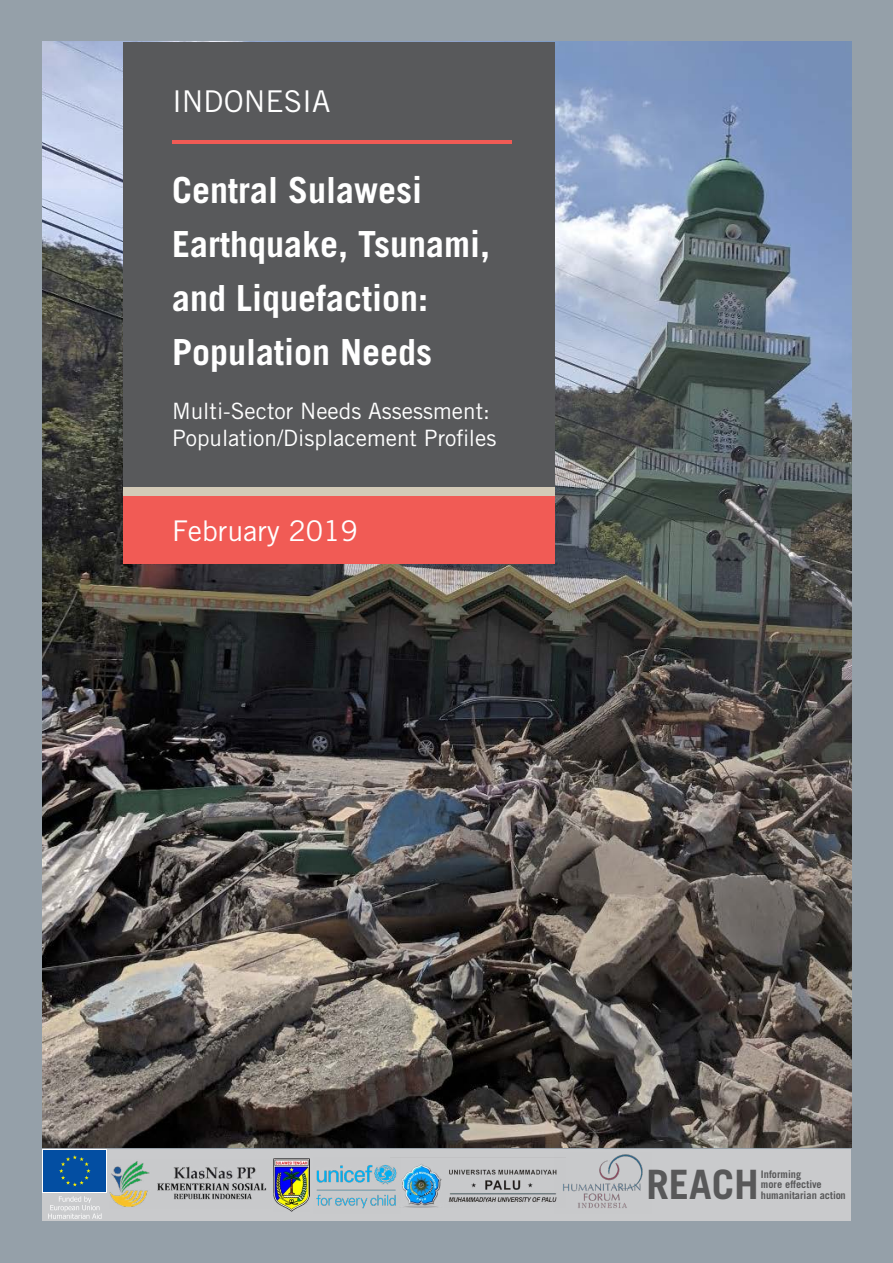
<style>
.page{position:relative;width:893px;height:1263px;background:#95a0a9}
.page>*{position:absolute;margin:0;border:0;box-sizing:border-box;transform-origin:0 0}
.t1{font:700 40.5px "Trade Gothic LT Std";color:#585859}
.t2{font:700 36px/54px "Trade Gothic LT Std";color:#fff}
.t3{font:30px "Trade Gothic LT Std";color:#fff}
.t4{font:28.5px "Trade Gothic LT Std";color:#fff}
.t5{font:22.5px/27px "Trade Gothic LT Std";color:#fff}
.t6{font:700 10.35px/10.4px "Trade Gothic LT Std";color:#585859}
</style>
<div class="page">
<div style="left:43px;top:1149px;width:808px;height:71px;background:#c9cacc"></div>
<img style="left:42px;top:42px;width:809px;height:1105px">
<div style="left:124px;top:42px;width:431px;height:445px;background:#58595b"></div>
<div style="left:124px;top:487px;width:431px;height:9px;background:#d3cab7"></div>
<div style="left:124px;top:496px;width:431px;height:67px;background:#f15b55"></div>
<hr style="left:172px;top:140px;width:339px;height:3px;background:#f15b55">
<img style="left:316px;top:1165px;width:75px;height:44px">
<img style="left:391px;top:1164px;width:164px;height:44px">
<img style="left:555px;top:1154px;width:88px;height:54px">
<img style="left:109px;top:1161px;width:158px;height:46px">
<img style="left:274px;top:1159px;width:35px;height:52px">
<svg style="left:43px;top:1149px;width:64px;height:44px"></svg>
<div style="left:44px;top:1150px;width:62px;height:42px;background:#034ea2"></div>
<svg style="left:59px;top:1155px;width:32px;height:31px"></svg>
<svg style="left:48px;top:1196px;width:54px;height:23px"></svg>
<p class="t3" style="left:172px;top:83px;width:160px">INDONESIA</p>
<p class="t2" style="left:172px;top:162px;width:320px">Central Sulawesi<br>Earthquake, Tsunami, and Liquefaction:<br>Population Needs</p>
<p class="t5" style="left:172px;top:397px;width:326px">Multi-Sector Needs Assessment:<br>Population/Displacement Profiles</p>
<p class="t4" style="left:172px;top:514px;width:188px">February 2019</p>
<p class="t1" style="left:646px;top:1160px;width:114px">REACH</p>
<p class="t6" style="left:761px;top:1169px;width:86px">Informing<br>more effective humanitarian action</p>
</div>
